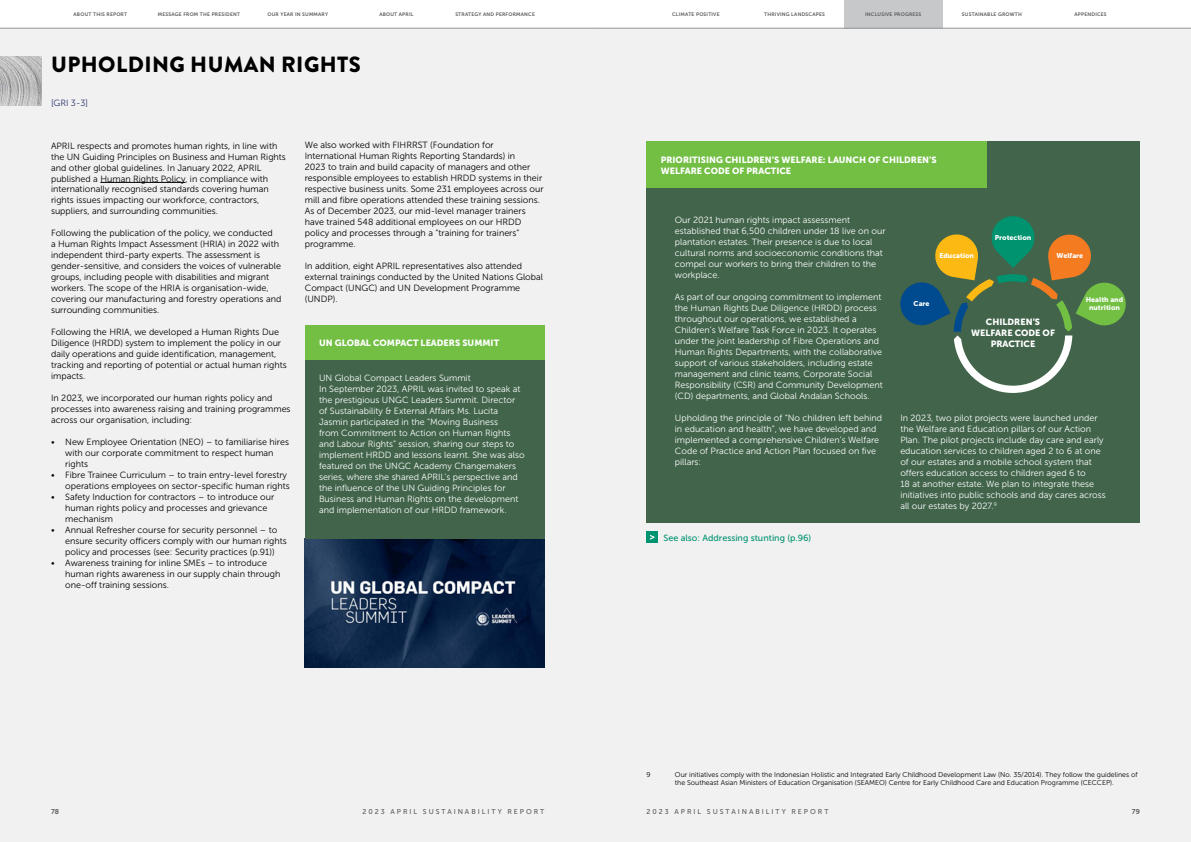
<style>
.page{position:relative;width:1191px;height:842px;background:#fff}
.page>*{position:absolute;margin:0;border:0;box-sizing:border-box;transform-origin:0 0}
.t1{font:900 22px "Brandon Grotesque";letter-spacing:.02em;color:#000}
.t2{font:9px/11px "Museo Sans 300";color:#000}
.t3{font:9px/11px "Museo Sans 300";color:#fff}
.t4{font:9px/11px "Museo Sans 900";color:#fff}
.t5{font:9px "Museo Sans 500";color:#00936f}
.t6{font:9px "Museo Sans 300";color:#28306a}
.t7{font:7px/8px "Museo Sans 300";color:#000}
.t8{font:7px "Museo Sans 500";letter-spacing:.28em;color:#58595b}
.t9{font:7px/8.4px "Museo Sans 900";color:#fff;text-align:center}
.t10{font:7px "Museo Sans 700";color:#58595b}
.t11{font:5px "Museo Sans 700";letter-spacing:.04em;color:#58595b}
</style>
<div class="page">
<div style="left:0;top:28px;width:595px;height:814px;background:#f1f1f2"></div>
<div style="left:595px;top:28px;width:596px;height:814px;background:#f1f1f2"></div>
<hr style="left:100px;top:182px;width:85px;height:1px;background:#000">
<img style="left:305px;top:538px;width:239px;height:129px">
<div style="left:305px;top:325px;width:239px;height:35px;background:#72bf44"></div>
<div style="left:305px;top:360px;width:239px;height:178px;background:#41644b"></div>
<div style="left:646px;top:142px;width:494px;height:381px;background:#41644b"></div>
<svg style="left:900px;top:216px;width:226px;height:177px"></svg>
<div style="left:646px;top:142px;width:340px;height:46px;background:#72bf44"></div>
<div style="left:646px;top:531px;width:12px;height:12px;background:#00936f"></div>
<svg style="left:650px;top:535px;width:4px;height:5px"></svg>
<img style="left:0;top:57px;width:42px;height:49px">
<div style="left:844px;top:0;width:98px;height:28px;background:#c7c8ca"></div>
<hr style="left:0;top:28px;width:595px;height:1px;background:#939598">
<hr style="left:595px;top:28px;width:596px;height:1px;background:#939598">
<p class="t11" style="left:74px;top:11px;width:55px">ABOUT THIS REPORT</p>
<p class="t11" style="left:158px;top:11px;width:84px">MESSAGE FROM THE PRESIDENT</p>
<p class="t11" style="left:267px;top:11px;width:62px">OUR YEAR IN SUMMARY</p>
<p class="t11" style="left:379px;top:11px;width:36px">ABOUT APRIL</p>
<p class="t11" style="left:455px;top:11px;width:81px">STRATEGY AND PERFORMANCE</p>
<p class="t11" style="left:672px;top:12px;width:49px">CLIMATE POSITIVE</p>
<p class="t11" style="left:764px;top:12px;width:62px">THRIVING LANDSCAPES</p>
<p class="t11" style="left:865px;top:12px;width:58px">INCLUSIVE PROGRESS</p>
<p class="t11" style="left:962px;top:12px;width:61px">SUSTAINABLE GROWTH</p>
<p class="t11" style="left:1074px;top:12px;width:34px">APPENDICES</p>
<h1 class="t1" style="left:51px;top:49px;width:311px">UPHOLDING HUMAN RIGHTS</h1>
<p class="t6" style="left:51px;top:98px;width:38px">[GRI 3-3]</p>
<p class="t2" style="left:51px;top:140px;width:236px">APRIL respects and promotes human rights, in line with the UN Guiding Principles on Business and Human Rights and other global guidelines. In January 2022, APRIL published a Human Rights Policy, in compliance with internationally recognised standards covering human rights issues impacting our workforce, contractors, suppliers, and surrounding communities.</p>
<p class="t2" style="left:51px;top:228px;width:232px">Following the publication of the policy, we conducted<br>a Human Rights Impact Assessment (HRIA) in 2022 with independent third-party experts. The assessment is gender-sensitive, and considers the voices of vulnerable groups, including people with disabilities and migrant workers. The scope of the HRIA is organisation-wide, covering our manufacturing and forestry operations and surrounding communities.</p>
<p class="t2" style="left:51px;top:327px;width:237px">Following the HRIA, we developed a Human Rights Due Diligence (HRDD) system to implement the policy in our daily operations and guide identification, management, tracking and reporting of potential or actual human rights impacts.</p>
<p class="t2" style="left:51px;top:393px;width:241px">In 2023, we incorporated our human rights policy and processes into awareness raising and training programmes across our organisation, including:</p>
<p class="t2" style="left:65px;top:437px;width:225px;text-indent:-14px">• New Employee Orientation (NEO) – to familiarise hires with our corporate commitment to respect human rights</p>
<p class="t2" style="left:51px;top:470px;width:240px;text-align:right">• Fibre Trainee Curriculum – to train entry-level forestry operations employees on sector-specific human rights</p>
<p class="t2" style="left:65px;top:492px;width:211px;text-indent:-14px">• Safety Induction for contractors – to introduce our human rights policy and processes and grievance mechanism</p>
<p class="t2" style="left:65px;top:525px;width:223px;text-indent:-14px">• Annual Refresher course for security personnel – to ensure security officers comply with our human rights policy and processes (see: Security practices (p.91))</p>
<p class="t2" style="left:65px;top:558px;width:217px;text-indent:-14px">• Awareness training for inline SMEs – to introduce human rights awareness in our supply chain through one-off training sessions.</p>
<p class="t2" style="left:305px;top:140px;width:240px">We also worked with FIHRRST (Foundation for International Human Rights Reporting Standards) in<br>2023 to train and build capacity of managers and other responsible employees to establish HRDD systems in their respective business units. Some 231 employees across our mill and fibre operations attended these training sessions.<br>As of December 2023, our mid-level manager trainers have trained 548 additional employees on our HRDD policy and processes through a “training for trainers” programme.</p>
<p class="t2" style="left:305px;top:261px;width:240px">In addition, eight APRIL representatives also attended external trainings conducted by the United Nations Global Compact (UNGC) and UN Development Programme (UNDP).</p>
<p class="t4" style="left:319px;top:337px;width:182px">UN GLOBAL COMPACT LEADERS SUMMIT</p>
<p class="t3" style="left:319px;top:373px;width:207px">UN Global Compact Leaders Summit<br>In September 2023, APRIL was invited to speak at the prestigious UNGC Leaders Summit. Director of Sustainability &amp; External Affairs Ms. Lucita Jasmin participated in the “Moving Business<br>from Commitment to Action on Human Rights and Labour Rights” session, sharing our steps to implement HRDD and lessons learnt. She was also featured on the UNGC Academy Changemakers series, where she shared APRIL’s perspective and the influence of the UN Guiding Principles for Business and Human Rights on the development and implementation of our HRDD framework.</p>
<p class="t4" style="left:660px;top:154px;width:277px">PRIORITISING CHILDREN’S WELFARE: LAUNCH OF CHILDREN’S<br>WELFARE CODE OF PRACTICE</p>
<p class="t3" style="left:675px;top:214px;width:212px">Our 2021 human rights impact assessment established that 6,500 children under 18 live on our plantation estates. Their presence is due to local cultural norms and socioeconomic conditions that compel our workers to bring their children to the workplace.</p>
<p class="t3" style="left:675px;top:291px;width:209px">As part of our ongoing commitment to implement the Human Rights Due Diligence (HRDD) process throughout our operations, we established a Children’s Welfare Task Force in 2023. It operates under the joint leadership of Fibre Operations and Human Rights Departments, with the collaborative support of various stakeholders, including estate management and clinic teams, Corporate Social Responsibility (CSR) and Community Development (CD) departments, and Global Andalan Schools.</p>
<p class="t3" style="left:675px;top:412px;width:209px">Upholding the principle of “No children left behind in education and health”, we have developed and implemented a comprehensive Children’s Welfare Code of Practice and Action Plan focused on five pillars:</p>
<p class="t3" style="left:900px;top:412px;width:207px">In 2023, two pilot projects were launched under the Welfare and Education pillars of our Action Plan. The pilot projects include day care and early education services to children aged 2 to 6 at one of our estates and a mobile school system that offers education access to children aged 6 to<br>18 at another estate. We plan to integrate these initiatives into public schools and day cares across all our estates by 2027.<sup>9</sup></p>
<p class="t9" style="left:994px;top:233px;width:38px">Protection</p>
<p class="t9" style="left:939px;top:252px;width:36px">Education</p>
<p class="t9" style="left:1056px;top:252px;width:28px">Welfare</p>
<p class="t9" style="left:1085px;top:295px;width:39px">Health and nutrition</p>
<p class="t9" style="left:913px;top:300px;width:17px">Care</p>
<p class="t4" style="left:971px;top:316px;width:85px;text-align:center">CHILDREN’S<br>WELFARE CODE OF<br>PRACTICE</p>
<p class="t5" style="left:663px;top:533px;width:149px">See also: Addressing stunting (p.96)</p>
<p class="t7" style="left:646px;top:771px;width:6px">9</p>
<p class="t7" style="left:675px;top:771px;width:464px">Our initiatives comply with the Indonesian Holistic and Integrated Early Childhood Development Law (No. 35/2014). They follow the guidelines of the Southeast Asian Ministers of Education Organisation (SEAMEO) Centre for Early Childhood Care and Education Programme (CECCEP).</p>
<p class="t10" style="left:51px;top:807px;width:10px">78</p>
<p class="t8" style="left:362px;top:807px;width:183px">2023 APRIL SUSTAINABILITY REPORT</p>
<p class="t8" style="left:646px;top:807px;width:183px">2023 APRIL SUSTAINABILITY REPORT</p>
<p class="t10" style="left:1131px;top:807px;width:10px">79</p>
</div>
